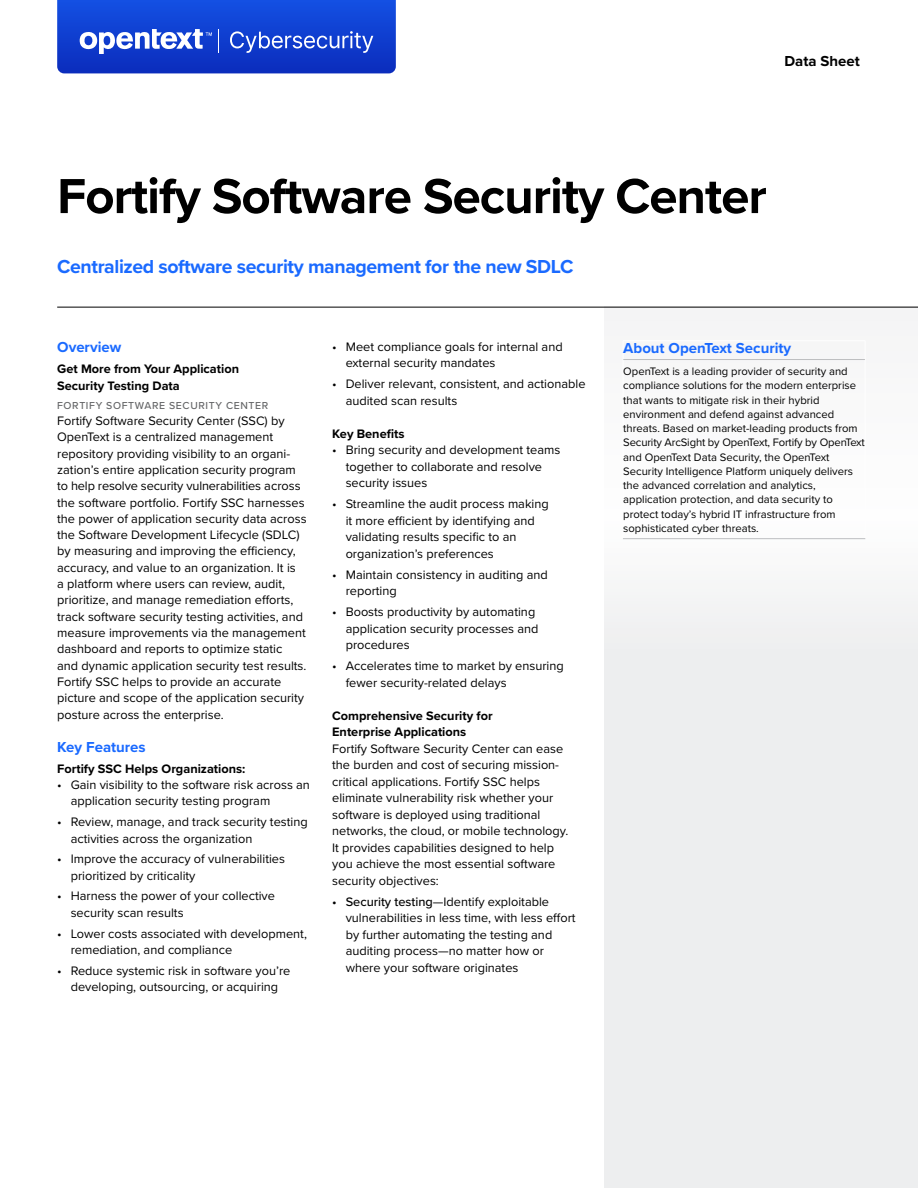
<style>
.page{position:relative;width:918px;height:1188px;background:#fff}
.page>*{position:absolute;margin:0;border:0;box-sizing:border-box;transform-origin:0 0}
.t1{font:700 51px "Proxima Nova";letter-spacing:-.02em;color:#000}
.Intro{font:700 19.5px "Proxima Nova";letter-spacing:-.02em;color:#1a6aff}
.Header_1{font:700 15px "Proxima Nova";color:#1a6aff}
.t2{font:700 15px "Proxima Nova";color:#000}
.Body{font:12.75px/16.5px "Proxima Nova";color:#000}
.Header_2{font:700 12.75px/16.5px "Proxima Nova";color:#000}
.Body-2{font:11.25px/14.2px "Proxima Nova";color:#000}
.Header_3{font:500 10.5px "Proxima Nova";letter-spacing:.06em;color:#656668}
.s1{font-weight:500}
</style>
<div class="page">
<svg style="left:605px;top:308px;width:313px;height:880px"></svg>
<hr style="left:57px;top:307px;width:861px;height:1px;background:#000">
<hr style="left:623px;top:340px;width:242px;height:1px;background:#fff">
<svg style="left:623px;top:341px;width:1px;height:18px"></svg>
<svg style="left:865px;top:341px;width:1px;height:19px"></svg>
<hr style="left:623px;top:360px;width:1px;height:178px;background:#fff">
<hr style="left:865px;top:360px;width:1px;height:178px;background:#fff">
<hr style="left:623px;top:359px;width:242px;height:1px;background:#bdbec0">
<hr style="left:623px;top:538px;width:242px;height:1px;background:#bdbec0">
<svg style="left:57px;top:0;width:339px;height:73px;background:#234ed3"></svg>
<p class="t2" style="left:785px;top:50px;width:77px">Data Sheet</p>
<p class="t1" style="left:57px;top:158px;width:711px">Fortify Software Security Center</p>
<p class="Intro" style="left:57px;top:252px;width:518px">Centralized software security management for the new SDLC</p>
<p class="Header_1" style="left:57px;top:336px;width:66px">Overview</p>
<p class="Header_2" style="left:57px;top:361px;width:183px">Get More from Your Application<br>Security Testing Data</p>
<p class="Header_3" style="left:57px;top:397px;width:213px">FORTIFY SOFTWARE SECURITY CENTER</p>
<p class="Body" style="left:57px;top:412px;width:251px">Fortify Software Security Center (SSC) by OpenText is a centralized management repository providing visibility to an organi&shy;zation’s entire application security program to help resolve security vulnerabilities across the software portfolio. Fortify SSC harnesses the power of application security data across the Software Development Lifecycle (SDLC) by measuring and improving the efficiency, accuracy, and value to an organization. It is<br>a platform where users can review, audit, prioritize, and manage remediation efforts, track software security testing activities, and measure improvements via the management dashboard and reports to optimize static and dynamic application security test results.<br>Fortify SSC helps to provide an accurate picture and scope of the application security posture across the enterprise.</p>
<p class="Header_1" style="left:57px;top:736px;width:90px">Key Features</p>
<p class="Header_2" style="left:57px;top:760px;width:190px">Fortify SSC Helps Organizations:</p>
<p class="Body" style="left:71px;top:776px;width:241px;text-indent:-14px">• Gain visibility to the software risk across an application security testing program</p>
<p class="Body" style="left:71px;top:813px;width:239px;text-indent:-14px">• Review, manage, and track security testing activities across the organization</p>
<p class="Body" style="left:71px;top:850px;width:216px;text-indent:-14px">• Improve the accuracy of vulnerabilities prioritized by criticality</p>
<p class="Body" style="left:71px;top:887px;width:206px;text-indent:-14px">• Harness the power of your collective security scan results</p>
<p class="Body" style="left:71px;top:925px;width:238px;text-indent:-14px">• Lower costs associated with development, remediation, and compliance</p>
<p class="Body" style="left:57px;top:962px;width:235px;text-align:center">• Reduce systemic risk in software you’re developing, outsourcing, or acquiring</p>
<p class="Body" style="left:346px;top:338px;width:219px;text-indent:-14px">• Meet compliance goals for internal and external security mandates</p>
<p class="Body" style="left:346px;top:375px;width:241px;text-indent:-14px">• Deliver relevant, consistent, and actionable audited scan results</p>
<p class="Header_2" style="left:332px;top:425px;width:74px">Key Benefits</p>
<p class="Body" style="left:346px;top:441px;width:216px;text-indent:-14px">• Bring security and development teams together to collaborate and resolve security issues</p>
<p class="Body" style="left:346px;top:495px;width:205px;text-indent:-14px">• Streamline the audit process making it more efficient by identifying and validating results specific to an organization’s preferences</p>
<p class="Body" style="left:346px;top:566px;width:204px;text-indent:-14px">• Maintain consistency in auditing and reporting</p>
<p class="Body" style="left:346px;top:603px;width:194px;text-indent:-14px">• Boosts productivity by automating application security processes and procedures</p>
<p class="Body" style="left:346px;top:657px;width:220px;text-indent:-14px">• Accelerates time to market by ensuring fewer security-related delays</p>
<p class="Header_2" style="left:332px;top:707px;width:162px">Comprehensive Security for<br>Enterprise Applications</p>
<p class="Body" style="left:332px;top:740px;width:238px">Fortify Software Security Center can ease the burden and cost of securing mission&shy;critical applications. Fortify SSC helps eliminate vulnerability risk whether your software is deployed using traditional networks, the cloud, or mobile technology.<br>It provides capabilities designed to help you achieve the most essential software security objectives:</p>
<p class="Body" style="left:346px;top:893px;width:231px;text-indent:-14px"><span class="s1">• Security testing</span>—Identify exploitable vulnerabilities in less time, with less effort by further automating the testing and auditing process—no matter how or where your software originates</p>
<p class="Header_1" style="left:623px;top:337px;width:170px">About OpenText Security</p>
<p class="Body-2" style="left:623px;top:364px;width:243px">OpenText is a leading provider of security and compliance solutions for the modern enterprise that wants to mitigate risk in their hybrid environment and defend against advanced threats. Based on market-leading products from Security ArcSight by OpenText, Fortify by OpenText and OpenText Data Security, the OpenText Security Intelligence Platform uniquely delivers the advanced correlation and analytics, application protection, and data security to protect today’s hybrid IT infrastructure from sophisticated cyber threats.</p>
</div>
